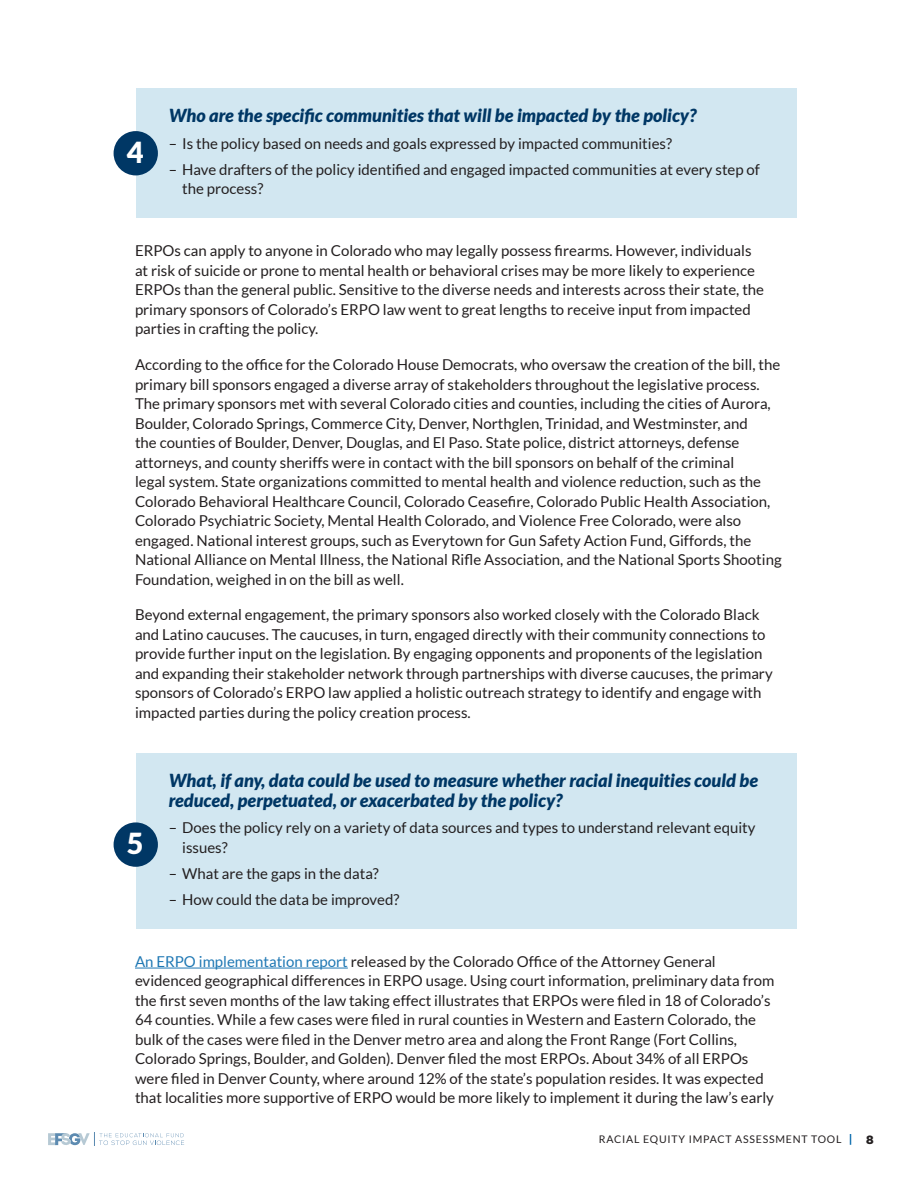
<style>
.page{position:relative;width:918px;height:1188px;background:#fff}
.page>*{position:absolute;margin:0;border:0;box-sizing:border-box;transform-origin:0 0}
.Body{font:900 28.95px "Lato";color:#fff}
.t1{font:italic 900 18px/19.5px "Lato";color:#003765}
.Body-2{font:15px/19.5px "Lato";color:#231f20}
.t2{font:900 12px "Gotham";color:#231f20}
.t3{font:10.5px "Lato";letter-spacing:.075em;color:#231f20}
.s1{color:#1f78b4}
</style>
<div class="page">
<svg style="left:48px;top:1132px;width:136px;height:14px"></svg>
<div style="left:136px;top:88px;width:660px;height:130px;background:#d2e7f1"></div>
<div style="left:136px;top:753px;width:660px;height:176px;background:#d2e7f1"></div>
<div style="left:114px;top:131px;width:44px;height:44px;background:#003765;border-radius:50%"></div>
<div style="left:114px;top:822px;width:44px;height:45px;background:#003765;border-radius:50%"></div>
<hr style="left:135px;top:968px;width:213px;height:1px;background:#1f78b4">
<p class="Body" style="left:127px;top:135px;width:18px">4</p>
<h3 class="t1" style="left:169px;top:106px;width:529px">Who are the specific communities that will be impacted by the policy?</h3>
<p class="Body-2" style="left:169px;top:133px;width:505px">– Is the policy based on needs and goals expressed by impacted communities?</p>
<p class="Body-2" style="left:182px;top:160px;width:579px;text-indent:-14px">– Have drafters of the policy identified and engaged impacted communities at every step of the process?</p>
<p class="Body-2" style="left:135px;top:241px;width:631px">ERPOs can apply to anyone in Colorado who may legally possess firearms. However, individuals at risk of suicide or prone to mental health or behavioral crises may be more likely to experience ERPOs than the general public. Sensitive to the diverse needs and interests across their state, the primary sponsors of Colorado’s ERPO law went to great lengths to receive input from impacted parties in crafting the policy.</p>
<p class="Body-2" style="left:135px;top:355px;width:648px">According to the office for the Colorado House Democrats, who oversaw the creation of the bill, the primary bill sponsors engaged a diverse array of stakeholders throughout the legislative process.<br>The primary sponsors met with several Colorado cities and counties, including the cities of Aurora, Boulder, Colorado Springs, Commerce City, Denver, Northglen, Trinidad, and Westminster, and<br>the counties of Boulder, Denver, Douglas, and El Paso. State police, district attorneys, defense attorneys, and county sheriffs were in contact with the bill sponsors on behalf of the criminal<br>legal system. State organizations committed to mental health and violence reduction, such as the Colorado Behavioral Healthcare Council, Colorado Ceasefire, Colorado Public Health Association, Colorado Psychiatric Society, Mental Health Colorado, and Violence Free Colorado, were also engaged. National interest groups, such as Everytown for Gun Safety Action Fund, Giffords, the National Alliance on Mental Illness, the National Rifle Association, and the National Sports Shooting Foundation, weighed in on the bill as well.</p>
<p class="Body-2" style="left:135px;top:605px;width:639px">Beyond external engagement, the primary sponsors also worked closely with the Colorado Black and Latino caucuses. The caucuses, in turn, engaged directly with their community connections to provide further input on the legislation. By engaging opponents and proponents of the legislation and expanding their stakeholder network through partnerships with diverse caucuses, the primary sponsors of Colorado’s ERPO law applied a holistic outreach strategy to identify and engage with impacted parties during the policy creation process.</p>
<p class="Body" style="left:127px;top:826px;width:18px">5</p>
<h3 class="t1" style="left:169px;top:771px;width:591px">What, if any, data could be used to measure whether racial inequities could be reduced, perpetuated, or exacerbated by the policy?</h3>
<p class="Body-2" style="left:182px;top:818px;width:575px;text-indent:-14px">– Does the policy rely on a variety of data sources and types to understand relevant equity issues?</p>
<p class="Body-2" style="left:169px;top:864px;width:212px">– What are the gaps in the data?</p>
<p class="Body-2" style="left:169px;top:890px;width:232px">– How could the data be improved?</p>
<p class="Body-2" style="left:135px;top:952px;width:641px"><span class="s1">An ERPO implementation report</span> released by the Colorado Office of the Attorney General evidenced geographical differences in ERPO usage. Using court information, preliminary data from the first seven months of the law taking effect illustrates that ERPOs were filed in 18 of Colorado’s 64 counties. While a few cases were filed in rural counties in Western and Eastern Colorado, the bulk of the cases were filed in the Denver metro area and along the Front Range (Fort Collins, Colorado Springs, Boulder, and Golden). Denver filed the most ERPOs. About 34% of all ERPOs were filed in Denver County, where around 12% of the state’s population resides. It was expected that localities more supportive of ERPO would be more likely to implement it during the law’s early</p>
<p class="t3" style="left:599px;top:1134px;width:244px">RACIAL EQUITY IMPACT ASSESSMENT TOOL</p>
<p class="t2" style="left:866px;top:1132px;width:9px">8</p>
</div>
